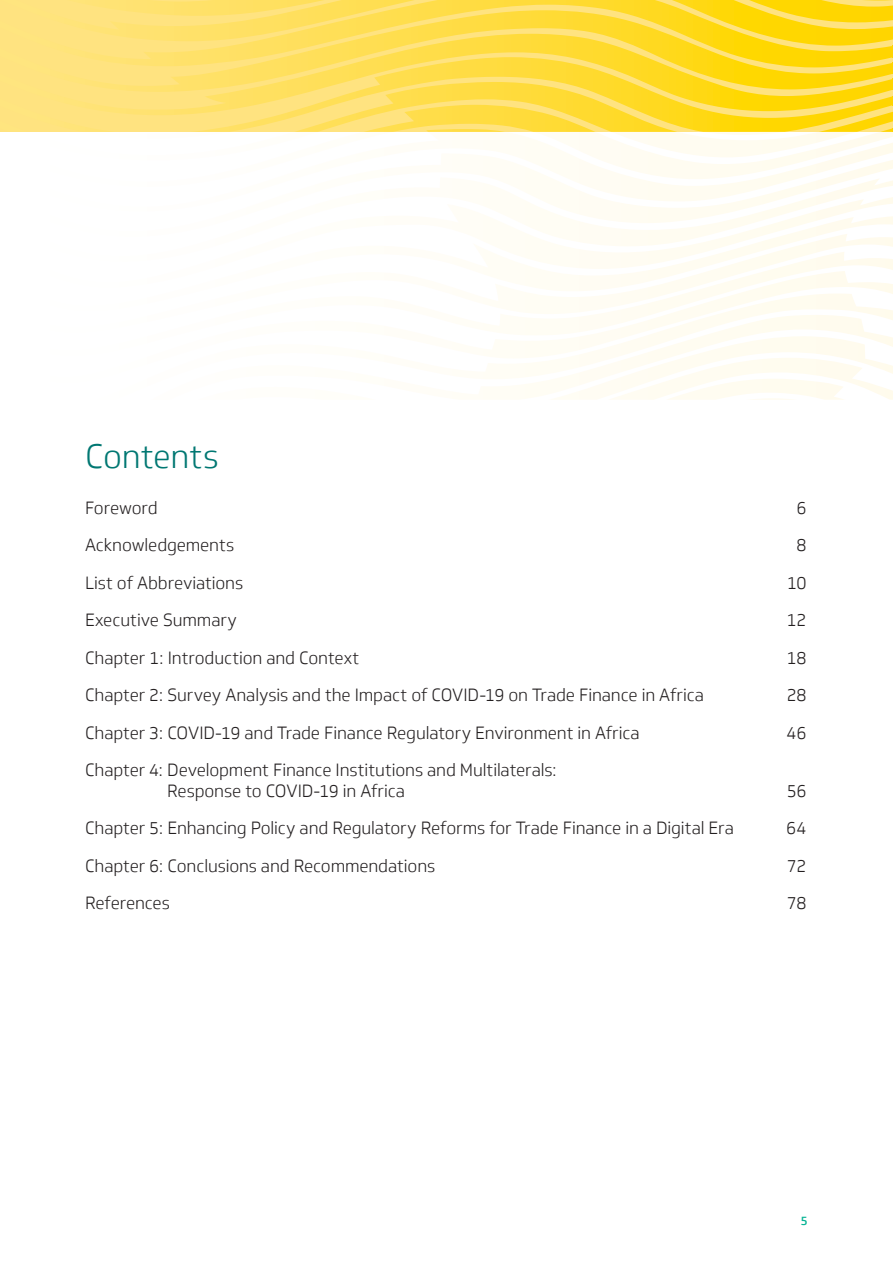
<style>
.page{position:relative;width:893px;height:1263px;background:#fff}
.page>*{position:absolute;margin:0;border:0;box-sizing:border-box;transform-origin:0 0}
.t1{font:300 33px "Soleto";letter-spacing:-.005em;color:#007772}
.t2{font:300 17.25px/20.2px "Soleto";letter-spacing:-.01em;color:#231f20}
.t3{font:500 12px "Soleto";color:#09b495}
</style>
<div class="page">
<svg style="left:525px;top:187px;width:368px;height:124px"></svg>
<svg style="left:0;top:0;width:893px;height:10px;background:#ffdb37"></svg>
<svg style="left:1px;top:0;width:414px;height:10px;background:#ffe16c"></svg>
<svg style="left:0;top:10px;width:893px;height:24px;background:#ffde4f"></svg>
<svg style="left:0;top:34px;width:893px;height:23px;background:#ffde4e"></svg>
<svg style="left:0;top:57px;width:893px;height:55px;background:#ffde52"></svg>
<svg style="left:0;top:112px;width:893px;height:75px"></svg>
<h1 class="t1" style="left:85px;top:437px;width:135px">Contents</h1>
<p class="t2" style="left:85px;top:498px;width:74px">Foreword</p>
<p class="t2" style="left:796px;top:498px;width:12px">6</p>
<p class="t2" style="left:85px;top:535px;width:151px">Acknowledgements</p>
<p class="t2" style="left:796px;top:535px;width:12px">8</p>
<p class="t2" style="left:85px;top:573px;width:160px">List of Abbreviations</p>
<p class="t2" style="left:787px;top:573px;width:21px">10</p>
<p class="t2" style="left:85px;top:610px;width:153px">Executive Summary</p>
<p class="t2" style="left:787px;top:610px;width:22px">12</p>
<p class="t2" style="left:85px;top:648px;width:276px">Chapter 1: Introduction and Context</p>
<p class="t2" style="left:787px;top:648px;width:22px">18</p>
<p class="t2" style="left:85px;top:685px;width:620px">Chapter 2: Survey Analysis and the Impact of COVID-19 on Trade Finance in Africa</p>
<p class="t2" style="left:787px;top:685px;width:21px">28</p>
<p class="t2" style="left:85px;top:723px;width:556px">Chapter 3: COVID-19 and Trade Finance Regulatory Environment in Africa</p>
<p class="t2" style="left:786px;top:723px;width:22px">46</p>
<p class="t2" style="left:167px;top:760px;width:391px;text-indent:-82px">Chapter 4: Development Finance Institutions and Multilaterals:<br>Response to COVID-19 in Africa</p>
<p class="t2" style="left:787px;top:781px;width:21px">56</p>
<p class="t2" style="left:85px;top:818px;width:650px">Chapter 5: Enhancing Policy and Regulatory Reforms for Trade Finance in a Digital Era</p>
<p class="t2" style="left:786px;top:818px;width:22px">64</p>
<p class="t2" style="left:85px;top:856px;width:352px">Chapter 6: Conclusions and Recommendations</p>
<p class="t2" style="left:787px;top:856px;width:21px">72</p>
<p class="t2" style="left:85px;top:893px;width:86px">References</p>
<p class="t2" style="left:787px;top:893px;width:21px">78</p>
<p class="t3" style="left:801px;top:1213px;width:9px">5</p>
</div>
